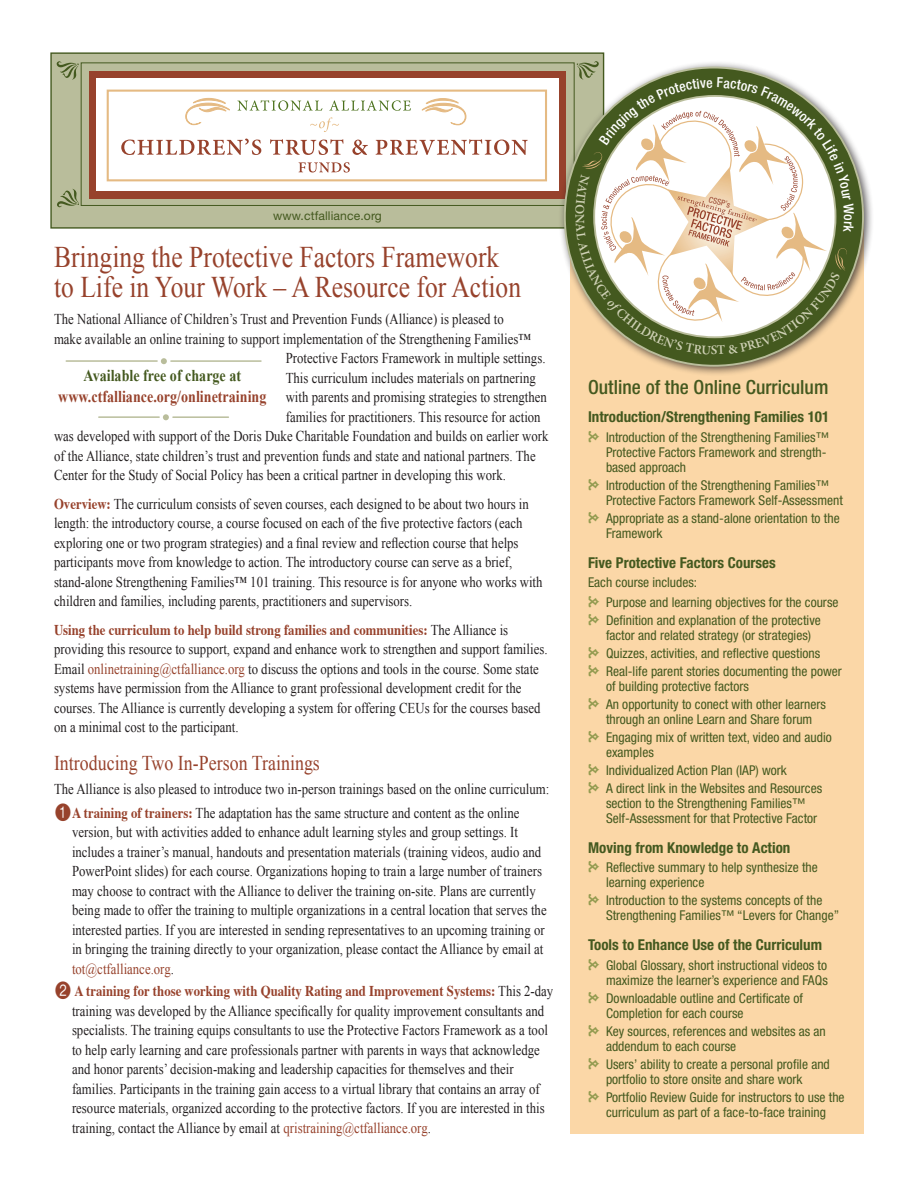
<style>
.page{position:relative;width:918px;height:1188px;background:#fff}
.page>*{position:absolute;margin:0;border:0;box-sizing:border-box;transform-origin:0 0}
.t1{font:30px/30px "Times New Roman";color:#97422c;scale:.85 1}
.t2{font:21px "Times New Roman";color:#97422c;scale:.85 1}
.t3{font:500 condensed 19.5px "Helvetica Neue";color:#44591f}
.t4{font:700 16.5px "Times New Roman";color:#97422c;scale:.85 1}
.t5{font:700 16.5px "Times New Roman";color:#44591f;scale:.85 1}
.t6{font:15px/19.5px "Times New Roman";color:#231f20;scale:.85 1}
.t7{font:700 15px "Times";color:#97422c;scale:.85 1}
.t8{font:700 condensed 15px "Helvetica Neue";color:#44591f}
.t9{font:condensed 13.5px/15px "Helvetica Neue";color:#44591f}
.t10{font:12.15px "Helvetica Neue";letter-spacing:.01em;color:#44591f}
.t11{font:condensed 8.25px "Helvetica Neue";color:#97422c}
.s1{font-family:"Times";font-weight:700;color:#97422c}
.s2{font-family:"Times New Roman";font-weight:400;color:#231f20}
.s3{color:#97422c}
.s4{font-family:"Circle Frame Neg";font-size:24px;color:#97422c}
.s5{font-family:"Circle Frame Neg";font-weight:400;font-size:24px}
</style>
<div class="page">
<div style="left:571px;top:208px;width:293px;height:926px;background:#fbd7a7"></div>
<div style="left:50px;top:52px;width:554px;height:176px;background:#b9bd9b;border:1px solid #44591f"></div>
<div style="left:90px;top:71px;width:476px;height:127px;background:#97422c"></div>
<div style="left:97px;top:79px;width:462px;height:112px;background:#fff"></div>
<div style="left:107px;top:90px;width:440px;height:91px;background:#fff;border:2px solid #e5ba83"></div>
<svg style="left:237px;top:100px;width:85px;height:11px"></svg>
<svg style="left:329px;top:100px;width:82px;height:11px"></svg>
<svg style="left:310px;top:117px;width:29px;height:15px"></svg>
<svg style="left:121px;top:139px;width:140px;height:16px"></svg>
<svg style="left:270px;top:139px;width:73px;height:16px"></svg>
<svg style="left:352px;top:140px;width:16px;height:15px"></svg>
<svg style="left:376px;top:139px;width:152px;height:16px"></svg>
<svg style="left:299px;top:162px;width:51px;height:11px"></svg>
<svg style="left:185px;top:97px;width:45px;height:29px"></svg>
<svg style="left:421px;top:98px;width:46px;height:28px"></svg>
<svg style="left:57px;top:61px;width:22px;height:19px"></svg>
<svg style="left:57px;top:189px;width:22px;height:18px"></svg>
<div style="left:81px;top:63px;width:494px;height:143px;border:1px solid #44591f"></div>
<div style="left:558px;top:60px;width:316px;height:317px;background:#231f20;opacity:.75"></div>
<svg style="left:565px;top:68px;width:298px;height:298px;fill:#44591f"></svg>
<svg style="left:161px;top:358px;width:6px;height:6px"></svg>
<hr style="left:171px;top:360px;width:90px;height:2px;background:#b9bd9b">
<hr style="left:66px;top:360px;width:91px;height:2px;background:#b9bd9b">
<svg style="left:163px;top:414px;width:6px;height:6px"></svg>
<hr style="left:173px;top:416px;width:55px;height:2px;background:#b9bd9b">
<hr style="left:99px;top:416px;width:60px;height:2px;background:#b9bd9b">
<svg style="left:575px;top:61px;width:279px;height:294px"></svg>
<p class="t10" style="left:273px;top:209px;width:110px">www.ctfalliance.org</p>
<h1 class="t1" style="left:54px;top:242px;width:551px">Bringing the Protective Factors Framework to Life in Your Work – A Resource for Action</h1>
<p class="t6" style="left:54px;top:309px;width:531px">The National Alliance of Children’s Trust and Prevention Funds (Alliance) is pleased to</p>
<p class="t6" style="left:54px;top:329px;width:563px">make available an online training to support implementation of the Strengthening Families™</p>
<p class="t6" style="left:286px;top:348px;width:307px">Protective Factors Framework in multiple settings.</p>
<p class="t6" style="left:286px;top:368px;width:296px">This curriculum includes materials on partnering</p>
<p class="t6" style="left:286px;top:387px;width:309px">with parents and promising strategies to strengthen</p>
<p class="t6" style="left:286px;top:407px;width:301px">families for practitioners. This resource for action</p>
<p class="t6" style="left:54px;top:426px;width:583px">was developed with support of the Doris Duke Charitable Foundation and builds on earlier work</p>
<p class="t6" style="left:54px;top:446px;width:568px">of the Alliance, state children’s trust and prevention funds and state and national partners. The</p>
<p class="t6" style="left:54px;top:465px;width:533px">Center for the Study of Social Policy has been a critical partner in developing this work.</p>
<p class="t6" style="left:54px;top:494px;width:576px"><span class="s1">Overview:</span> The curriculum consists of seven courses, each designed to be about two hours in length: the introductory course, a course focused on each of the five protective factors (each exploring one or two program strategies) and a final review and reflection course that helps participants move from knowledge to action. The introductory course can serve as a brief, stand-alone Strengthening Families™ 101 training. This resource is for anyone who works with children and families, including parents, practitioners and supervisors.</p>
<p class="t7" style="left:54px;top:615px;width:536px">Using the curriculum to help build strong families and communities: <span class="s2">The Alliance is</span></p>
<p class="t6" style="left:54px;top:639px;width:582px">providing this resource to support, expand and enhance work to strengthen and support families.<br>Email <span class="s3">onlinetraining@ctfalliance.org</span> to discuss the options and tools in the course. Some state systems have permission from the Alliance to grant professional development credit for the courses. The Alliance is currently developing a system for offering CEUs for the courses based on a minimal cost to the participant.</p>
<h2 class="t2" style="left:54px;top:749px;width:314px">Introducing Two In-Person Trainings</h2>
<p class="t6" style="left:54px;top:777px;width:584px;line-height:24px">The Alliance is also pleased to introduce two in-person trainings based on the online curriculum:<br><span class="s4">1</span><span class="s1">A training of trainers:</span> The adaptation has the same structure and content as the online</p>
<p class="t6" style="left:72px;top:822px;width:560px">version, but with activities added to enhance adult learning styles and group settings. It includes a trainer’s manual, handouts and presentation materials (training videos, audio and PowerPoint slides) for each course. Organizations hoping to train a large number of trainers may choose to contract with the Alliance to deliver the training on-site. Plans are currently being made to offer the training to multiple organizations in a central location that serves the interested parties. If you are interested in sending representatives to an upcoming training or in bringing the training directly to your organization, please contact the Alliance by email at <span class="s3">tot@ctfalliance.org</span>.</p>
<p class="t7" style="left:54px;top:977px;width:589px"><span class="s5">2</span> A training for those working with Quality Rating and Improvement Systems: <span class="s2">This 2-day</span></p>
<p class="t6" style="left:72px;top:1001px;width:561px">training was developed by the Alliance specifically for quality improvement consultants and specialists. The training equips consultants to use the Protective Factors Framework as a tool to help early learning and care professionals partner with parents in ways that acknowledge and honor parents’ decision-making and leadership capacities for themselves and their families. Participants in the training gain access to a virtual library that contains an array of resource materials, organized according to the protective factors. If you are interested in this training, contact the Alliance by email at <span class="s3">qristraining@ctfalliance.org</span>.</p>
<p class="t5" style="left:84px;top:364px;width:187px">Available free of charge at</p>
<p class="t4" style="left:58px;top:385px;width:246px">www.ctfalliance.org/onlinetraining</p>
<p class="t11" style="left:710px;top:194px;width:24px;rotate:17deg">CSSP’s</p>
<h3 class="t3" style="left:588px;top:375px;width:242px">Outline of the Online Curriculum</h3>
<p class="t8" style="left:588px;top:408px;width:243px">Introduction/Strengthening Families 101</p>
<p class="t9" style="left:606px;top:430px;width:225px">Introduction of the Strengthening Families™<br>Protective Factors Framework and strength&shy;based approach</p>
<p class="t9" style="left:606px;top:478px;width:238px">Introduction of the Strengthening Families™<br>Protective Factors Framework Self-Assessment</p>
<p class="t9" style="left:606px;top:511px;width:235px">Appropriate as a stand-alone orientation to the<br>Framework</p>
<p class="t8" style="left:588px;top:553px;width:189px">Five Protective Factors Courses</p>
<p class="t9" style="left:606px;top:573px;width:234px;line-height:19.5px;text-indent:-18px">Each course includes:<br>Purpose and learning objectives for the course</p>
<p class="t9" style="left:606px;top:613px;width:216px">Definition and explanation of the protective factor and related strategy (or strategies)</p>
<p class="t9" style="left:606px;top:644px;width:237px;line-height:18px">Quizzes, activities, and reflective questions<br>Real-life parent stories documenting the power</p>
<p class="t9" style="left:606px;top:677px;width:221px;line-height:18px">of building protective factors<br>An opportunity to conect with other learners</p>
<p class="t9" style="left:606px;top:710px;width:227px;line-height:18px">through an online Learn and Share forum<br>Engaging mix of written text, video and audio</p>
<p class="t9" style="left:606px;top:743px;width:218px;line-height:18px">examples<br>Individualized Action Plan (IAP) work<br>A direct link in the Websites and Resources</p>
<p class="t9" style="left:606px;top:796px;width:213px">section to the Strengthening Families™<br>Self-Assessment for that Protective Factor</p>
<p class="t8" style="left:588px;top:838px;width:204px">Moving from Knowledge to Action</p>
<p class="t9" style="left:606px;top:860px;width:213px">Reflective summary to help synthesize the learning experience</p>
<p class="t9" style="left:606px;top:893px;width:235px">Introduction to the systems concepts of the<br>Strengthening Families™ “Levers for Change”</p>
<p class="t8" style="left:588px;top:936px;width:236px">Tools to Enhance Use of the Curriculum</p>
<p class="t9" style="left:606px;top:958px;width:223px">Global Glossary, short instructional videos to maximize the learner’s experience and FAQs</p>
<p class="t9" style="left:606px;top:991px;width:198px">Downloadable outline and Certificate of<br>Completion for each course</p>
<p class="t9" style="left:606px;top:1024px;width:221px">Key sources, references and websites as an addendum to each course</p>
<p class="t9" style="left:606px;top:1057px;width:225px">Users’ ability to create a personal profile and portfolio to store onsite and share work</p>
<p class="t9" style="left:606px;top:1090px;width:240px">Portfolio Review Guide for instructors to use the curriculum as part of a face-to-face training</p>
</div>
